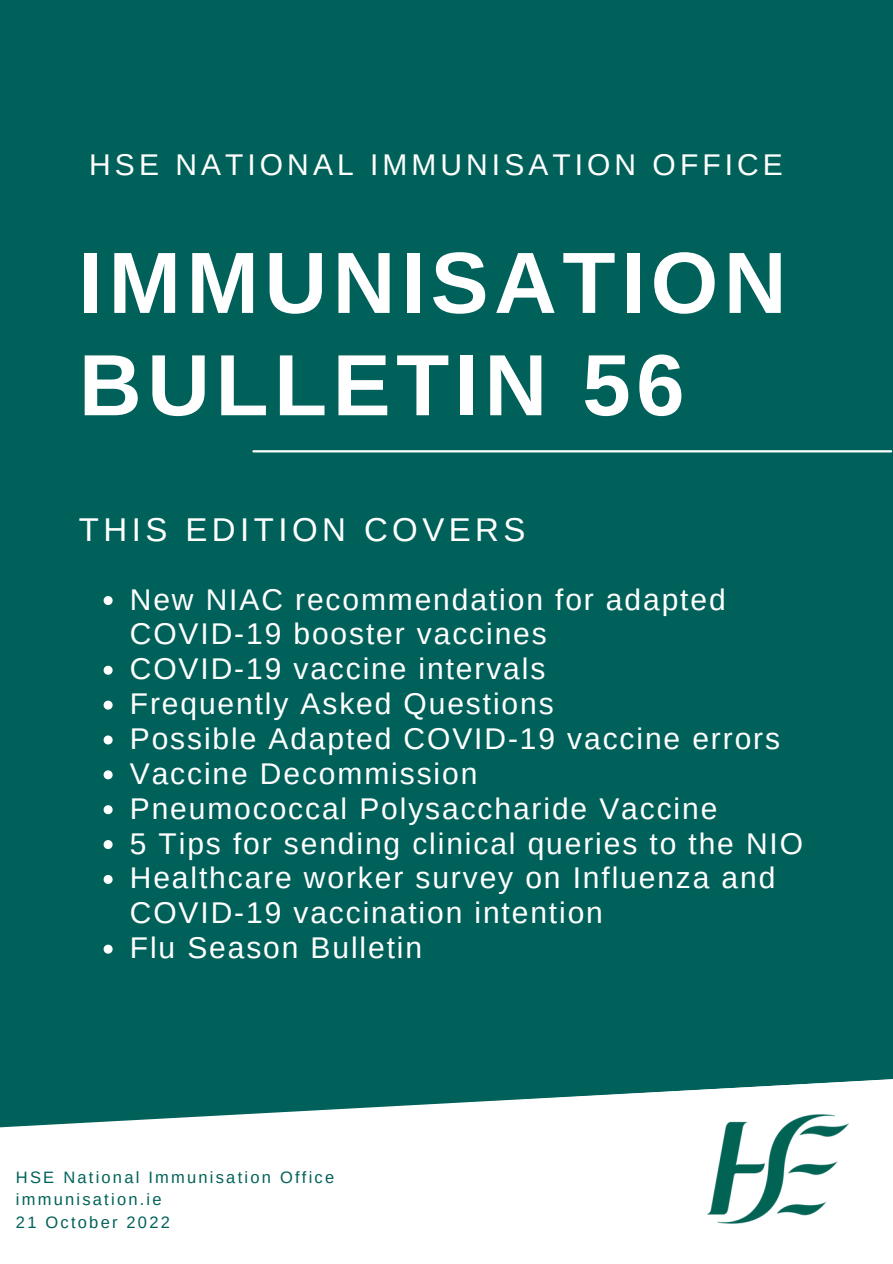
<style>
.page{position:relative;width:893px;height:1264px;background:#fff}
.page>*{position:absolute;margin:0;border:0;box-sizing:border-box;transform-origin:0 0}
.t1{font:700 86.85px/102.3px "Arimo";letter-spacing:.065em;color:#fff}
.t2{font:33px "Arimo";letter-spacing:.135em;color:#fff}
.t3{font:30px/34.8px "Arimo";letter-spacing:.065em;color:#fff}
.t4{font:30px "Arimo";letter-spacing:.135em;color:#fff}
.t5{font:16.5px/22.5px "Arimo";letter-spacing:.135em;color:#00615a}
</style>
<div class="page">
<div style="left:0;top:0;width:892px;height:1262px;background:#00615a"></div>
<div style="left:0;top:1137px;width:892px;height:125px;background:#fff"></div>
<img style="left:685px;top:1137px;width:183px;height:108px">
<svg style="left:0;top:1079px;width:892px;height:58px"></svg>
<svg style="left:104px;top:596px;width:9px;height:9px"></svg>
<svg style="left:104px;top:665px;width:9px;height:9px"></svg>
<svg style="left:104px;top:700px;width:9px;height:9px"></svg>
<svg style="left:104px;top:735px;width:9px;height:9px"></svg>
<svg style="left:104px;top:770px;width:9px;height:9px"></svg>
<svg style="left:104px;top:805px;width:9px;height:9px"></svg>
<svg style="left:104px;top:840px;width:9px;height:9px"></svg>
<svg style="left:104px;top:875px;width:9px;height:9px"></svg>
<svg style="left:104px;top:944px;width:9px;height:9px"></svg>
<hr style="left:253px;top:450px;width:638px;height:2px;background:#fff">
<p class="t4" style="left:89px;top:148px;width:695px">HSE NATIONAL IMMUNISATION OFFICE</p>
<h1 class="t1" style="left:79px;top:231px;width:709px">IMMUNISATION<br>BULLETIN 56</h1>
<p class="t2" style="left:79px;top:510px;width:448px">THIS EDITION COVERS</p>
<p class="t3" style="left:130px;top:581px;width:674px">New NIAC recommendation for adapted COVID-19 booster vaccines<br>COVID-19 vaccine intervals<br>Frequently Asked Questions<br>Possible Adapted COVID-19 vaccine errors Vaccine Decommission<br>Pneumococcal Polysaccharide Vaccine<br>5 Tips for sending clinical queries to the NIO Healthcare worker survey on Influenza and COVID-19 vaccination intention<br>Flu Season Bulletin</p>
<p class="t5" style="left:16px;top:1165px;width:320px">HSE National Immunisation Office immunisation.ie<br>21 October 2022</p>
</div>
